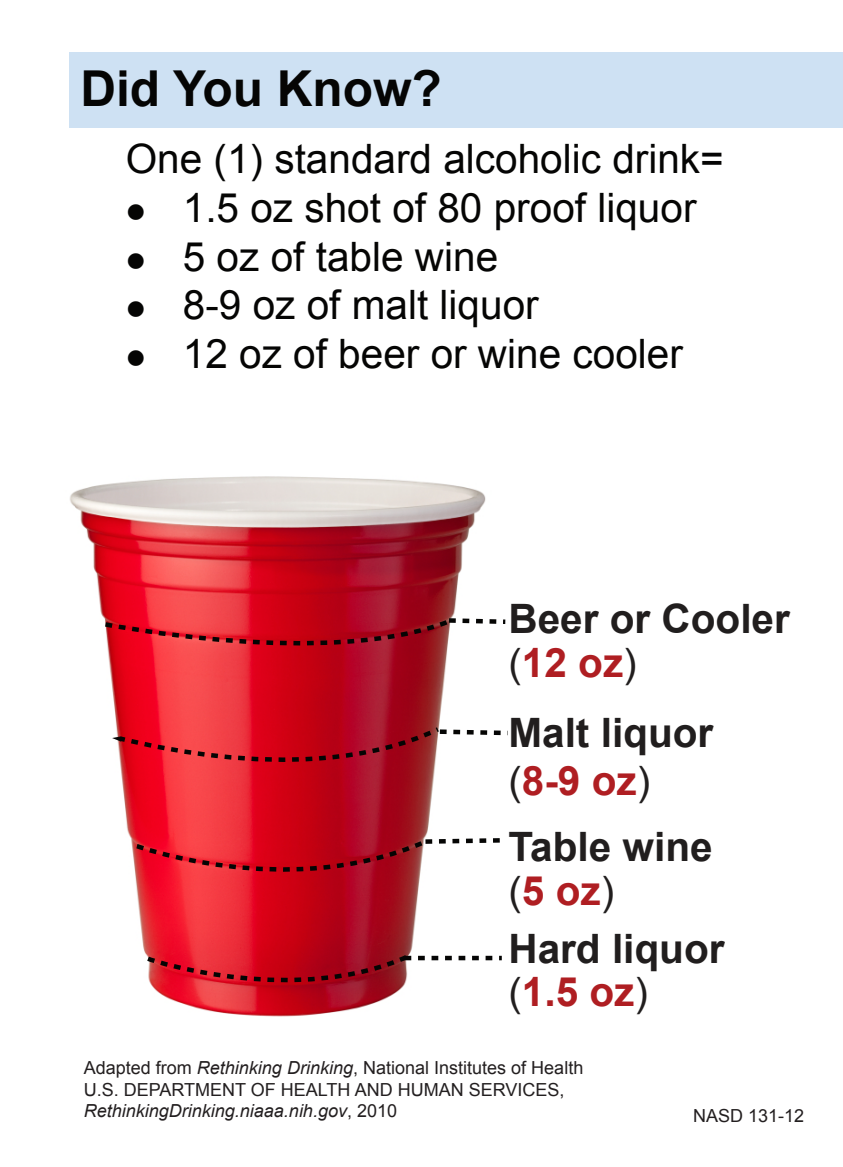
<style>
.page{position:relative;width:843px;height:1167px;background:#fff}
.page>*{position:absolute;margin:0;border:0;box-sizing:border-box;transform-origin:0 0}
.t1{font:700 49.5px "Arial";color:#050504}
.t2{font:40.5px "Arial";color:#050504}
.t3{font:700 40.5px/43.4px "Arial";color:#211e1e}
.t4{font:18px/21.6px "Arial";color:#231f20}
.s1{font-weight:400}
.s2{color:#af1e22}
.s3{font-style:italic}
</style>
<div class="page">
<div style="left:70px;top:52px;width:772px;height:75px;background:#cee1f3"></div>
<img style="left:70px;top:476px;width:432px;height:541px">
<svg style="left:98px;top:723px;width:410px;height:73px"></svg>
<svg style="left:101px;top:615px;width:405px;height:54px"></svg>
<svg style="left:131px;top:835px;width:371px;height:67px"></svg>
<svg style="left:142px;top:950px;width:359px;height:56px"></svg>
<h1 class="t1" style="left:80px;top:56px;width:363px">Did You Know?</h1>
<h2 class="t2" style="left:126px;top:132px;width:599px">One (1) standard alcoholic drink=</h2>
<h2 class="t2" style="left:126px;top:181px;width:572px">● 1.5 oz shot of 80 proof liquor</h2>
<h2 class="t2" style="left:126px;top:230px;width:374px">● 5 oz of table wine</h2>
<h2 class="t2" style="left:126px;top:278px;width:414px">● 8-9 oz of malt liquor</h2>
<h2 class="t2" style="left:126px;top:327px;width:558px">● 12 oz of beer or wine cooler</h2>
<h2 class="t3" style="left:508px;top:598px;width:283px">Beer or Cooler <span class="s1">(</span><span class="s2">12 oz</span><span class="s1">)</span></h2>
<h2 class="t3" style="left:508px;top:710px;width:206px;line-height:47.9px">Malt liquor <span class="s1">(</span><span class="s2">8-9 oz</span><span class="s1">)</span></h2>
<h2 class="t3" style="left:508px;top:826px;width:206px">Table wine <span class="s1">(</span><span class="s2">5 oz</span><span class="s1">)</span></h2>
<h2 class="t3" style="left:508px;top:928px;width:217px;line-height:42.8px">Hard liquor <span class="s1">(</span><span class="s2">1.5 oz</span><span class="s1">)</span></h2>
<p class="t4" style="left:84px;top:1057px;width:501px">Adapted from <span class="s3">Rethinking Drinking</span>, National Institutes of Health<br>U.S. DEPARTMENT OF HEALTH AND HUMAN SERVICES,<br><span class="s3">RethinkingDrinking.niaaa.nih.gov</span>, 2010</p>
<p class="t4" style="left:693px;top:1104px;width:113px">NASD 131-12</p>
</div>
